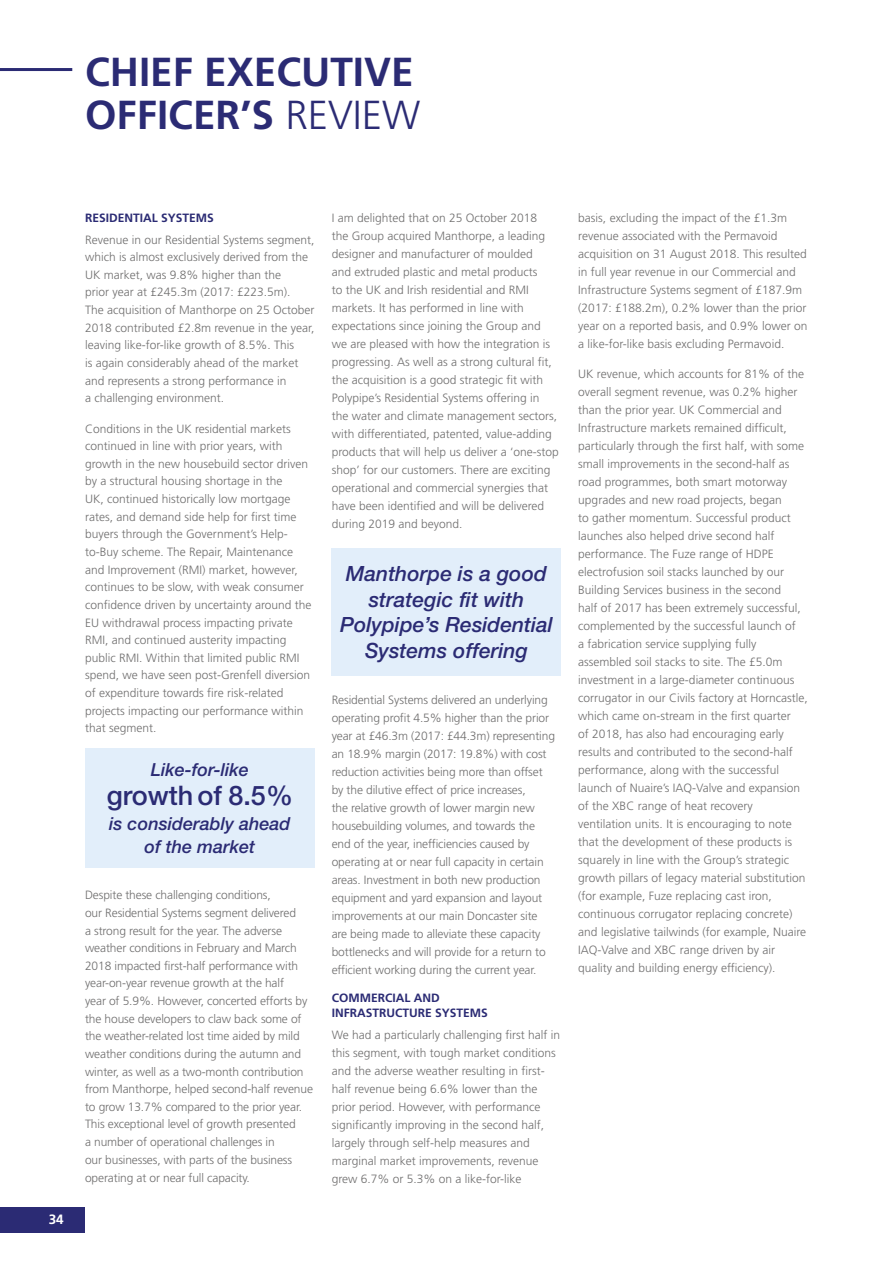
<style>
.page{position:relative;width:893px;height:1263px;background:#fff}
.page>*{position:absolute;margin:0;border:0;box-sizing:border-box;transform-origin:0 0}
.t1{font:700 40.5px/43.5px "Frutiger LT Std";color:#2b2b74}
.t2{font:500 27px "Helvetica Neue LT Std";color:#2b2b74}
.t3{font:italic 500 21px/25.5px "Helvetica Neue LT Std";color:#2b2b74;text-align:center}
.t4{font:italic 500 18px/22.5px "Helvetica Neue LT Std";color:#2b2b74;text-align:center}
.t5{font:700 13.5px "Frutiger LT Std";color:#fff}
.t6{font:300 12px/18px "Frutiger LT Std";color:#706f6f}
.t7{font:700 12px/15px "Frutiger LT Std";color:#2b2b74}
.s1{font-weight:300}
</style>
<div class="page">
<div style="left:85px;top:748px;width:230px;height:119px;background:#e2eefa"></div>
<div style="left:332px;top:548px;width:229px;height:128px;background:#e2eefa"></div>
<div style="left:0;top:1208px;width:85px;height:25px;background:#2b2b74"></div>
<hr style="left:0;top:68px;width:72px;height:3px;background:#2b2b74">
<h1 class="t1" style="left:85px;top:50px;width:337px">CHIEF EXECUTIVE<br>OFFICER’S <span class="s1">REVIEW</span></h1>
<p class="t5" style="left:49px;top:1211px;width:17px">34</p>
<p class="t7" style="left:85px;top:210px;width:130px">RESIDENTIAL SYSTEMS</p>
<p class="t6" style="left:85px;top:231px;width:231px">Revenue in our Residential Systems segment, which is almost exclusively derived from the UK market, was 9.8% higher than the<br>prior year at £245.3m (2017: £223.5m).<br>The acquisition of Manthorpe on 25 October 2018 contributed £2.8m revenue in the year, leaving like-for-like growth of 8.5%. This<br>is again considerably ahead of the market and represents a strong performance in<br>a challenging environment.</p>
<p class="t6" style="left:85px;top:420px;width:228px">Conditions in the UK residential markets continued in line with prior years, with growth in the new housebuild sector driven by a structural housing shortage in the<br>UK, continued historically low mortgage rates, and demand side help for first time buyers through the Government’s Help&shy;to-Buy scheme. The Repair, Maintenance and Improvement (RMI) market, however, continues to be slow, with weak consumer confidence driven by uncertainty around the EU withdrawal process impacting private RMI, and continued austerity impacting public RMI. Within that limited public RMI spend, we have seen post-Grenfell diversion of expenditure towards fire risk-related projects impacting our performance within that segment.</p>
<h3 class="t4" style="left:151px;top:758px;width:100px">Like-for-like</h3>
<h2 class="t2" style="left:107px;top:779px;width:188px">growth of 8.5%</h2>
<h3 class="t4" style="left:109px;top:812px;width:183px">is considerably ahead of the market</h3>
<p class="t6" style="left:85px;top:886px;width:230px">Despite these challenging conditions,<br>our Residential Systems segment delivered<br>a strong result for the year. The adverse weather conditions in February and March 2018 impacted first-half performance with year-on-year revenue growth at the half<br>year of 5.9%. However, concerted efforts by the house developers to claw back some of the weather-related lost time aided by mild weather conditions during the autumn and winter, as well as a two-month contribution from Manthorpe, helped second-half revenue to grow 13.7% compared to the prior year.<br>This exceptional level of growth presented<br>a number of operational challenges in<br>our businesses, with parts of the business operating at or near full capacity.</p>
<p class="t6" style="left:332px;top:209px;width:229px">I am delighted that on 25 October 2018<br>the Group acquired Manthorpe, a leading designer and manufacturer of moulded<br>and extruded plastic and metal products<br>to the UK and Irish residential and RMI markets. It has performed in line with expectations since joining the Group and we are pleased with how the integration is progressing. As well as a strong cultural fit, the acquisition is a good strategic fit with Polypipe’s Residential Systems offering in the water and climate management sectors, with differentiated, patented, value-adding products that will help us deliver a ‘one-stop shop’ for our customers. There are exciting operational and commercial synergies that have been identified and will be delivered during 2019 and beyond.</p>
<h3 class="t3" style="left:340px;top:561px;width:214px">Manthorpe is a good strategic fit with<br>Polypipe’s Residential<br>Systems offering</h3>
<p class="t6" style="left:332px;top:691px;width:225px">Residential Systems delivered an underlying operating profit 4.5% higher than the prior year at £46.3m (2017: £44.3m) representing an 18.9% margin (2017: 19.8%) with cost reduction activities being more than offset by the dilutive effect of price increases,<br>the relative growth of lower margin new housebuilding volumes, and towards the end of the year, inefficiencies caused by operating at or near full capacity in certain areas. Investment in both new production equipment and yard expansion and layout improvements at our main Doncaster site are being made to alleviate these capacity bottlenecks and will provide for a return to efficient working during the current year.</p>
<p class="t7" style="left:332px;top:990px;width:158px">COMMERCIAL AND<br>INFRASTRUCTURE SYSTEMS</p>
<p class="t6" style="left:332px;top:1026px;width:230px">We had a particularly challenging first half in this segment, with tough market conditions and the adverse weather resulting in first&shy;half revenue being 6.6% lower than the prior period. However, with performance significantly improving in the second half, largely through self-help measures and marginal market improvements, revenue grew 6.7% or 5.3% on a like-for-like</p>
<p class="t6" style="left:578px;top:209px;width:231px">basis, excluding the impact of the £1.3m revenue associated with the Permavoid acquisition on 31 August 2018. This resulted in full year revenue in our Commercial and Infrastructure Systems segment of £187.9m (2017: £188.2m), 0.2% lower than the prior year on a reported basis, and 0.9% lower on a like-for-like basis excluding Permavoid.</p>
<p class="t6" style="left:578px;top:365px;width:231px">UK revenue, which accounts for 81% of the overall segment revenue, was 0.2% higher than the prior year. UK Commercial and Infrastructure markets remained difficult, particularly through the first half, with some small improvements in the second-half as road programmes, both smart motorway upgrades and new road projects, began<br>to gather momentum. Successful product launches also helped drive second half performance. The Fuze range of HDPE electrofusion soil stacks launched by our Building Services business in the second<br>half of 2017 has been extremely successful, complemented by the successful launch of<br>a fabrication service supplying fully assembled soil stacks to site. The £5.0m investment in a large-diameter continuous corrugator in our Civils factory at Horncastle, which came on-stream in the first quarter<br>of 2018, has also had encouraging early results and contributed to the second-half performance, along with the successful launch of Nuaire’s IAQ-Valve and expansion of the XBC range of heat recovery ventilation units. It is encouraging to note that the development of these products is squarely in line with the Group’s strategic growth pillars of legacy material substitution (for example, Fuze replacing cast iron, continuous corrugator replacing concrete) and legislative tailwinds (for example, Nuaire IAQ-Valve and XBC range driven by air quality and building energy efficiency).</p>
</div>
